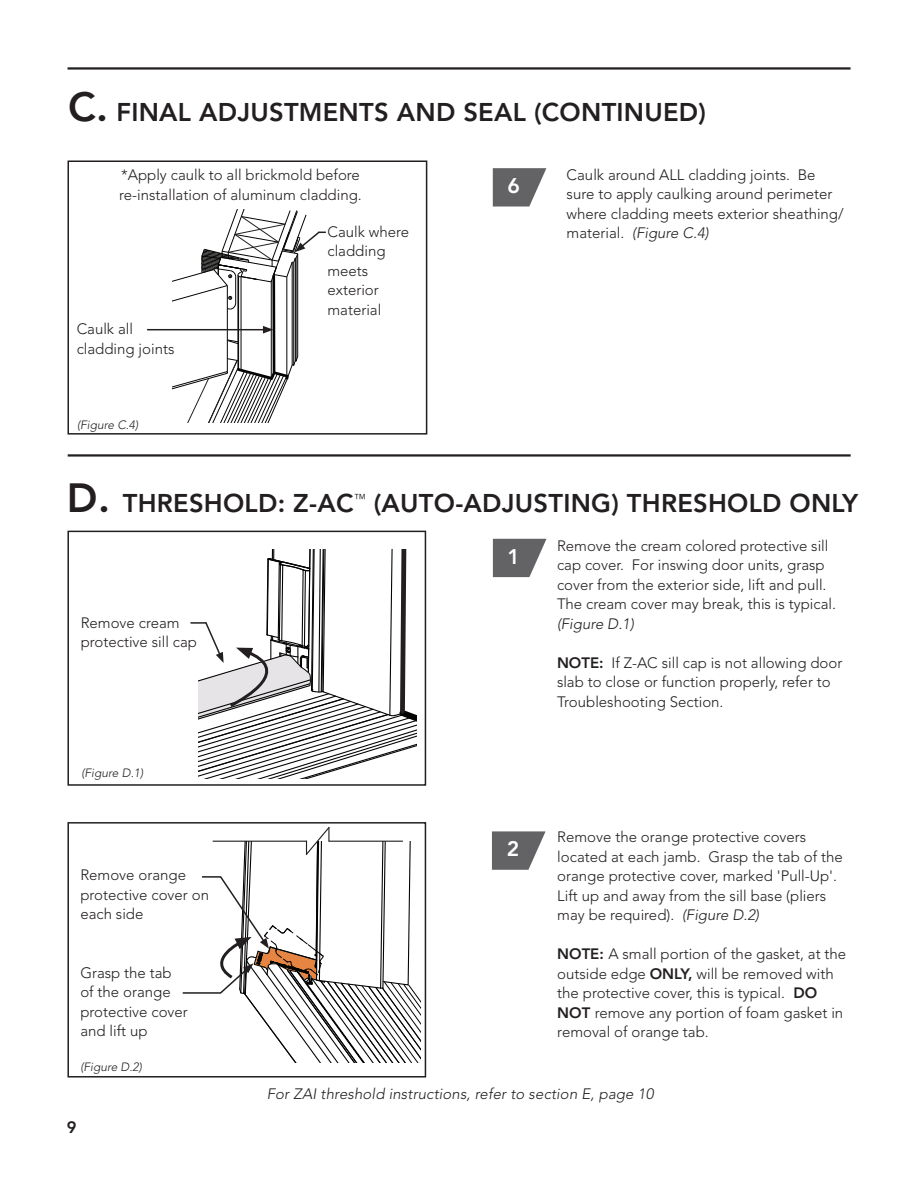
<style>
.page{position:relative;width:918px;height:1188px;background:#fff}
.page>*{position:absolute;margin:0;border:0;box-sizing:border-box;transform-origin:0 0}
.t1{font:800 25.5px "Avenir LT Std";letter-spacing:.01em;color:#231f20}
.t2{font:800 21px "Avenir LT Std";color:#fff}
.t3{font:800 16.5px "Avenir LT Std";color:#231f20}
.t4{font:300 15px/19.5px "Avenir LT Std";color:#231f20}
.t5{font:italic 300 15px "Avenir LT Std";letter-spacing:.01em;color:#231f20}
.t6{font:italic 300 12px "Avenir LT Std";color:#231f20}
.s1{font-size:40.5px}
.s2{font-style:italic}
.s3{font-weight:800}
</style>
<div class="page">
<div style="left:68px;top:160px;width:359px;height:275px;border:2px solid #231f20"></div>
<svg style="left:493px;top:168px;width:53px;height:39px;background:#7d7d7f"></svg>
<hr style="left:68px;top:454px;width:783px;height:3px;background:#231f20">
<svg style="left:493px;top:539px;width:54px;height:38px"></svg>
<div style="left:67px;top:822px;width:359px;height:256px;border:2px solid #231f20"></div>
<hr style="left:183px;top:992px;width:38px;height:2px;background:#231f20">
<svg style="left:202px;top:826px;width:219px;height:236px"></svg>
<div style="left:67px;top:531px;width:359px;height:255px;border:2px solid #231f20"></div>
<svg style="left:191px;top:549px;width:226px;height:230px"></svg>
<svg style="left:228px;top:339px;width:10px;height:5px"></svg>
<hr style="left:297px;top:254px;width:1px;height:103px;background:#040503">
<hr style="left:296px;top:258px;width:1px;height:103px;background:#040503">
<hr style="left:295px;top:258px;width:1px;height:103px;background:#040503">
<hr style="left:292px;top:262px;width:1px;height:103px;background:#040503">
<hr style="left:293px;top:262px;width:1px;height:103px;background:#040503">
<hr style="left:271px;top:281px;width:1px;height:98px;background:#040503">
<hr style="left:287px;top:277px;width:1px;height:99px;background:#040503">
<hr style="left:227px;top:286px;width:1px;height:87px;background:#040503">
<hr style="left:238px;top:275px;width:1px;height:94px;background:#040503">
<hr style="left:241px;top:277px;width:1px;height:93px;background:#040503">
<svg style="left:173px;top:356px;width:125px;height:66px"></svg>
<hr style="left:272px;top:276px;width:3px;height:96px;background:#040503">
<hr style="left:147px;top:329px;width:118px;height:1px;background:#231f20">
<svg style="left:263px;top:326px;width:10px;height:8px"></svg>
<svg style="left:173px;top:210px;width:153px;height:100px"></svg>
<hr style="left:68px;top:67px;width:783px;height:3px;background:#231f20">
<svg style="left:492px;top:831px;width:54px;height:39px"></svg>
<p class="t1" style="left:68px;top:97px;width:640px"><span class="s1">C.</span> FINAL ADJUSTMENTS AND SEAL (CONTINUED)</p>
<p class="t4" style="left:121px;top:166px;width:240px">*Apply caulk to all brickmold before</p>
<p class="t4" style="left:119px;top:185px;width:244px">re-installation of aluminum cladding.</p>
<p class="t4" style="left:77px;top:319px;width:99px">Caulk all cladding joints</p>
<p class="t6" style="left:77px;top:418px;width:63px">(Figure C.4)</p>
<p class="t4" style="left:327px;top:222px;width:83px">Caulk where cladding meets exterior material</p>
<p class="t2" style="left:508px;top:173px;width:14px">6</p>
<p class="t4" style="left:567px;top:165px;width:279px">Caulk around ALL cladding joints. Be sure to apply caulking around perimeter where cladding meets exterior sheathing/ material. <span class="s2">(Figure C.4)</span></p>
<p class="t1" style="left:67px;top:488px;width:793px"><span class="s1">D.</span> THRESHOLD: Z-AC<sup>™</sup> (AUTO-ADJUSTING) THRESHOLD ONLY</p>
<p class="t2" style="left:508px;top:544px;width:14px">1</p>
<p class="t4" style="left:557px;top:536px;width:280px">Remove the cream colored protective sill cap cover. For inswing door units, grasp cover from the exterior side, lift and pull.<br>The cream cover may break, this is typical. <span class="s2">(Figure D.1)</span></p>
<p class="t4" style="left:557px;top:653px;width:287px"><span class="s3">NOTE:</span> If Z-AC sill cap is not allowing door slab to close or function properly, refer to<br>Troubleshooting Section.</p>
<p class="t4" style="left:81px;top:613px;width:118px">Remove cream protective sill cap</p>
<p class="t6" style="left:82px;top:765px;width:63px">(Figure D.1)</p>
<p class="t4" style="left:80px;top:865px;width:130px">Remove orange protective cover on each side</p>
<p class="t4" style="left:80px;top:963px;width:109px">Grasp the tab of the orange protective cover and lift up</p>
<p class="t6" style="left:80px;top:1060px;width:63px">(Figure D.2)</p>
<p class="t3" style="left:67px;top:1117px;width:11px">9</p>
<p class="t2" style="left:507px;top:837px;width:14px">2</p>
<p class="t4" style="left:557px;top:827px;width:287px">Remove the orange protective covers located at each jamb. Grasp the tab of the orange protective cover, marked 'Pull-Up'.<br>Lift up and away from the sill base (pliers may be required). <span class="s2">(Figure D.2)</span></p>
<p class="t4" style="left:557px;top:944px;width:291px"><span class="s3">NOTE:</span> A small portion of the gasket, at the outside edge <span class="s3">ONLY,</span> will be removed with the protective cover, this is typical. <span class="s3">DO NOT</span> remove any portion of foam gasket in removal of orange tab.</p>
<p class="t5" style="left:267px;top:1085px;width:388px">For ZAI threshold instructions, refer to section E, page 10</p>
</div>
